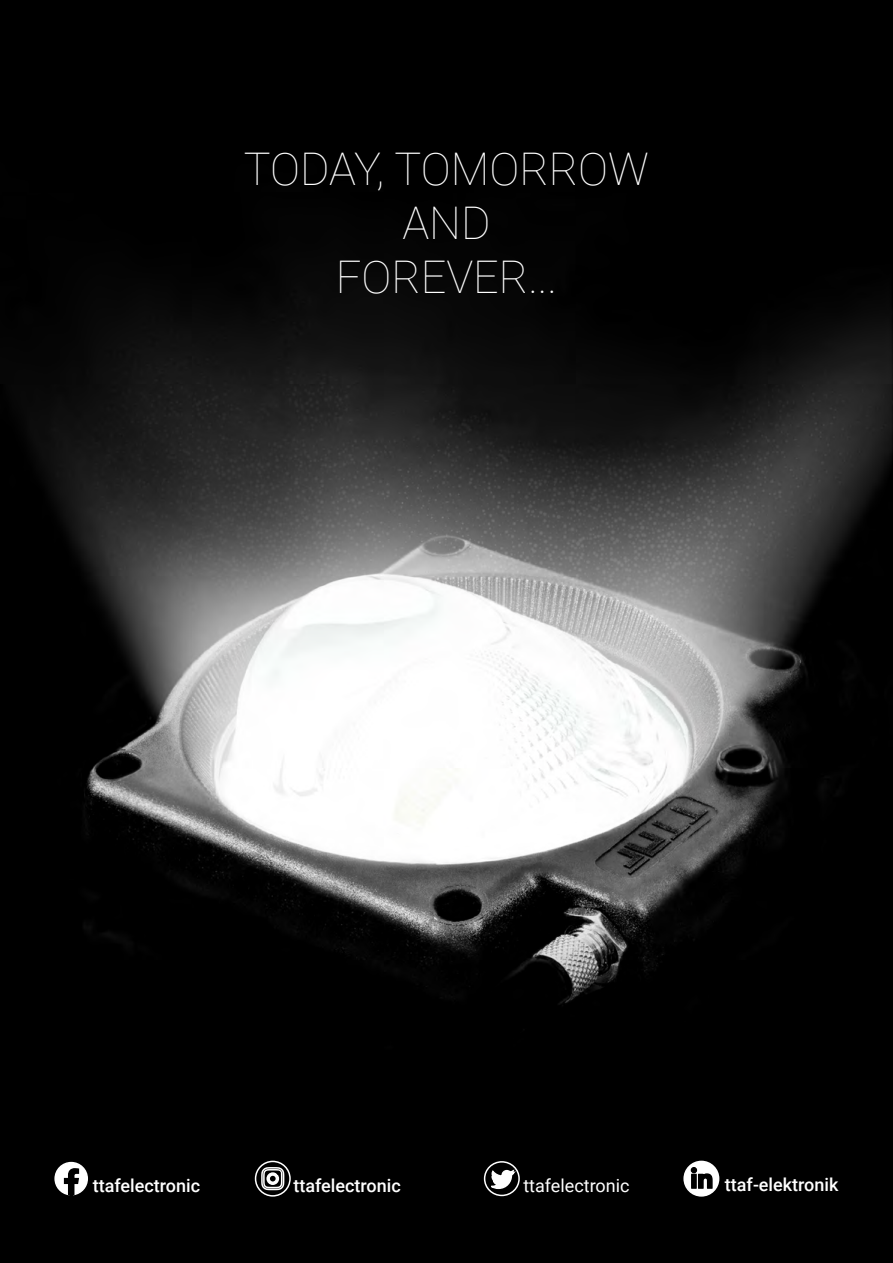
<style>
.page{position:relative;width:893px;height:1263px;background:#fff}
.page>*{position:absolute;margin:0;border:0;box-sizing:border-box;transform-origin:0 0}
.t1{font:100 45px/54px "Roboto";color:#fff;text-align:center}
.t2{font:500 18px "Roboto";color:#fff}
.t3{font:18px "Roboto";color:#fff}
</style>
<div class="page">
<img style="left:0;top:0;width:893px;height:1263px">
<svg style="left:54px;top:1162px;width:34px;height:33px"></svg>
<div style="left:684px;top:1161px;width:35px;height:35px;background:#fff;border-radius:50%"></div>
<div style="left:683px;top:1161px;width:36px;height:35px;border:2px solid #fff;border-radius:50%"></div>
<svg style="left:690px;top:1167px;width:24px;height:22px"></svg>
<svg style="left:485px;top:1162px;width:34px;height:33px"></svg>
<div style="left:484px;top:1161px;width:36px;height:35px;border:2px solid #fff;border-radius:50%"></div>
<svg style="left:485px;top:1168px;width:33px;height:22px"></svg>
<svg style="left:256px;top:1161px;width:34px;height:35px"></svg>
<div style="left:255px;top:1161px;width:36px;height:35px;border:2px solid #fff;border-radius:50%"></div>
<svg style="left:260px;top:1166px;width:25px;height:25px"></svg>
<h1 class="t1" style="left:244px;top:141px;width:406px">TODAY, TOMORROW<br>AND<br>FOREVER...</h1>
<p class="t2" style="left:93px;top:1173px;width:109px">ttafelectronic</p>
<p class="t2" style="left:293px;top:1173px;width:109px">ttafelectronic</p>
<p class="t3" style="left:523px;top:1173px;width:108px">ttafelectronic</p>
<p class="t2" style="left:725px;top:1172px;width:115px">ttaf-elektronik</p>
</div>
